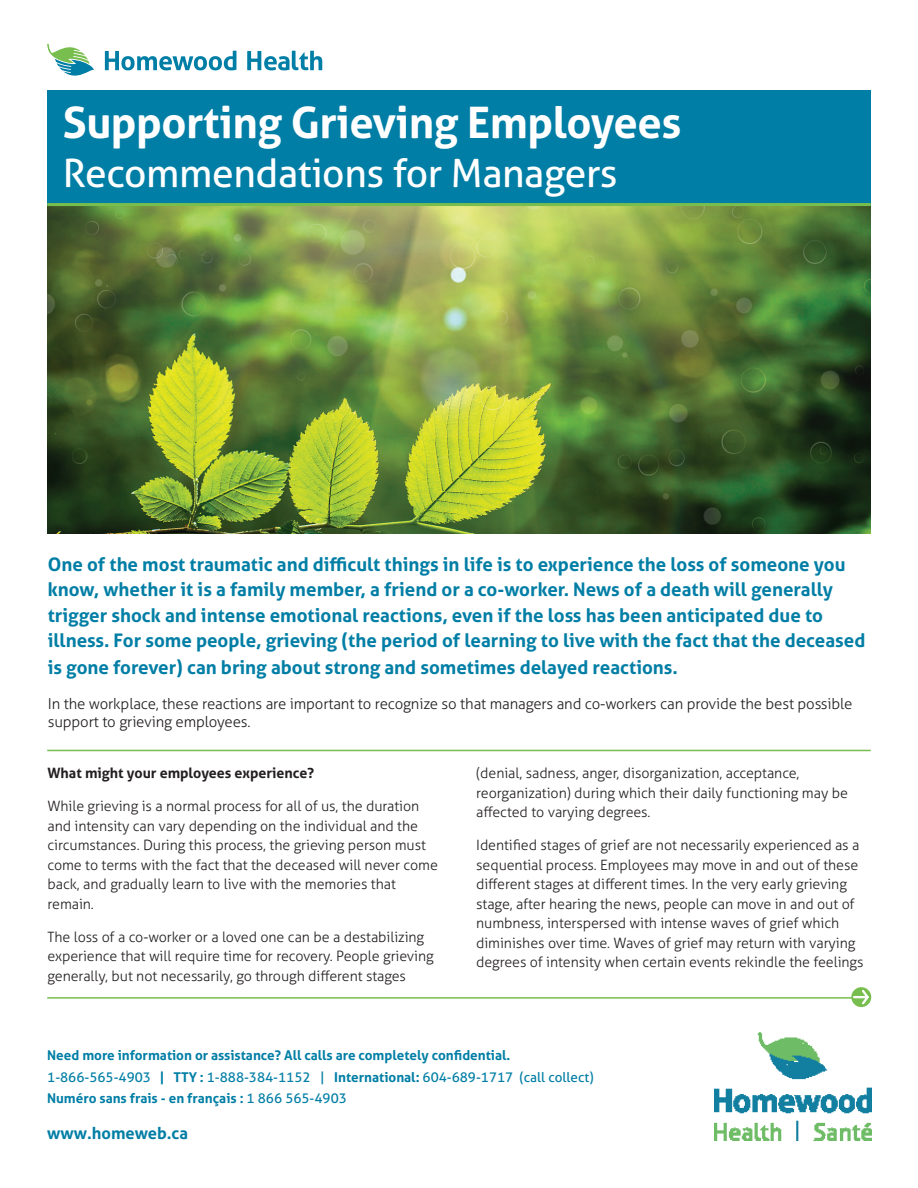
<style>
.page{position:relative;width:918px;height:1188px;background:#fff}
.page>*{position:absolute;margin:0;border:0;box-sizing:border-box;transform-origin:0 0}
.t1{font:700 43.5px "Aller";letter-spacing:-.01em;color:#fff}
.t2{font:39px "Aller";letter-spacing:-.01em;color:#fff}
.t3{font:700 21px "Aller";color:#007ea5}
.t4{font:700 18.75px/25.8px "Aller";color:#007ea5}
.BodyCopy{font:700 16.5px "Aller";color:#007ea5}
.t5{font:300 15px/18px "Aller";letter-spacing:-.01em;color:#231f20}
.t6{font:300 14.25px/19.5px "Aller";letter-spacing:-.005em;color:#231f20}
.t7{font:700 14.25px "Aller";color:#231f20}
.BodyCopy-2{font:13.5px/21px "Aller";color:#007ea5}
.t8{font:13.5px "Aller";color:#007ea5}
.t9{font:700 13.5px "Aller";color:#007ea5}
.s1{font-weight:700}
</style>
<div class="page">
<img style="left:714px;top:1032px;width:157px;height:108px">
<hr style="left:47px;top:750px;width:824px;height:1px;background:#77be4e">
<img style="left:47px;top:206px;width:823px;height:328px">
<hr style="left:47px;top:997px;width:823px;height:2px;background:#77be4e">
<svg style="left:851px;top:987px;width:20px;height:20px"></svg>
<svg style="left:853px;top:990px;width:16px;height:14px"></svg>
<div style="left:47px;top:90px;width:824px;height:115px;background:#007ea5"></div>
<hr style="left:47px;top:203px;width:824px;height:3px;background:#77be4e">
<svg style="left:47px;top:43px;width:47px;height:33px"></svg>
<svg style="left:105px;top:51px;width:131px;height:19px"></svg>
<svg style="left:247px;top:51px;width:75px;height:19px"></svg>
<p class="t1" style="left:63px;top:96px;width:620px">Supporting Grieving Employees</p>
<p class="t2" style="left:63px;top:150px;width:556px">Recommendations for Managers</p>
<p class="t4" style="left:48px;top:551px;width:819px">One of the most traumatic and difficult things in life is to experience the loss of someone you know, whether it is a family member, a friend or a co-worker. News of a death will generally trigger shock and intense emotional reactions, even if the loss has been anticipated due to illness. For some people, grieving (the period of learning to live with the fact that the deceased is gone forever) can bring about strong and sometimes delayed reactions.</p>
<p class="t5" style="left:48px;top:695px;width:806px">In the workplace, these reactions are important to recognize so that managers and co-workers can provide the best possible support to grieving employees.</p>
<p class="t7" style="left:47px;top:764px;width:268px">What might your employees experience?</p>
<p class="t6" style="left:47px;top:796px;width:392px">While grieving is a normal process for all of us, the duration and intensity can vary depending on the individual and the circumstances. During this process, the grieving person must come to terms with the fact that the deceased will never come back, and gradually learn to live with the memories that remain.</p>
<p class="t6" style="left:47px;top:927px;width:388px">The loss of a co-worker or a loved one can be a destabilizing experience that will require time for recovery. People grieving generally, but not necessarily, go through different stages</p>
<p class="t6" style="left:476px;top:763px;width:373px">(denial, sadness, anger, disorganization, acceptance, reorganization) during which their daily functioning may be affected to varying degrees.</p>
<p class="t6" style="left:476px;top:835px;width:389px">Identified stages of grief are not necessarily experienced as a sequential process. Employees may move in and out of these different stages at different times. In the very early grieving stage, after hearing the news, people can move in and out of numbness, interspersed with intense waves of grief which diminishes over time. Waves of grief may return with varying degrees of intensity when certain events rekindle the feelings</p>
<p class="t9" style="left:47px;top:1047px;width:465px">Need more information or assistance? All calls are completely confidential.</p>
<p class="t8" style="left:55px;top:1068px;width:527px"><span class="s1">. 00.663.1142</span> | <span class="s1">TTY:</span> 1.8 .384.1152 | <span class="s1">International</span> (Call Collect): 604.689.1717</p>
<p class="t8" style="left:282px;top:1089px;width:65px">.398.95 5</p>
<p class="BodyCopy-2" style="left:47px;top:1067px;width:548px">1-866-565-4903 <span class="s1">| TTY :</span> 1-888-384-1152 | <span class="s1">International:</span> 604-689-1717 (call collect)<br><span class="s1">Numéro sans frais - en français :</span> 1 866 565-4903</p>
<p class="BodyCopy" style="left:47px;top:1123px;width:142px">www.homeweb.ca</p>
<p class="t3" style="left:47px;top:1119px;width:218px">homewoodhealth.com</p>
</div>
